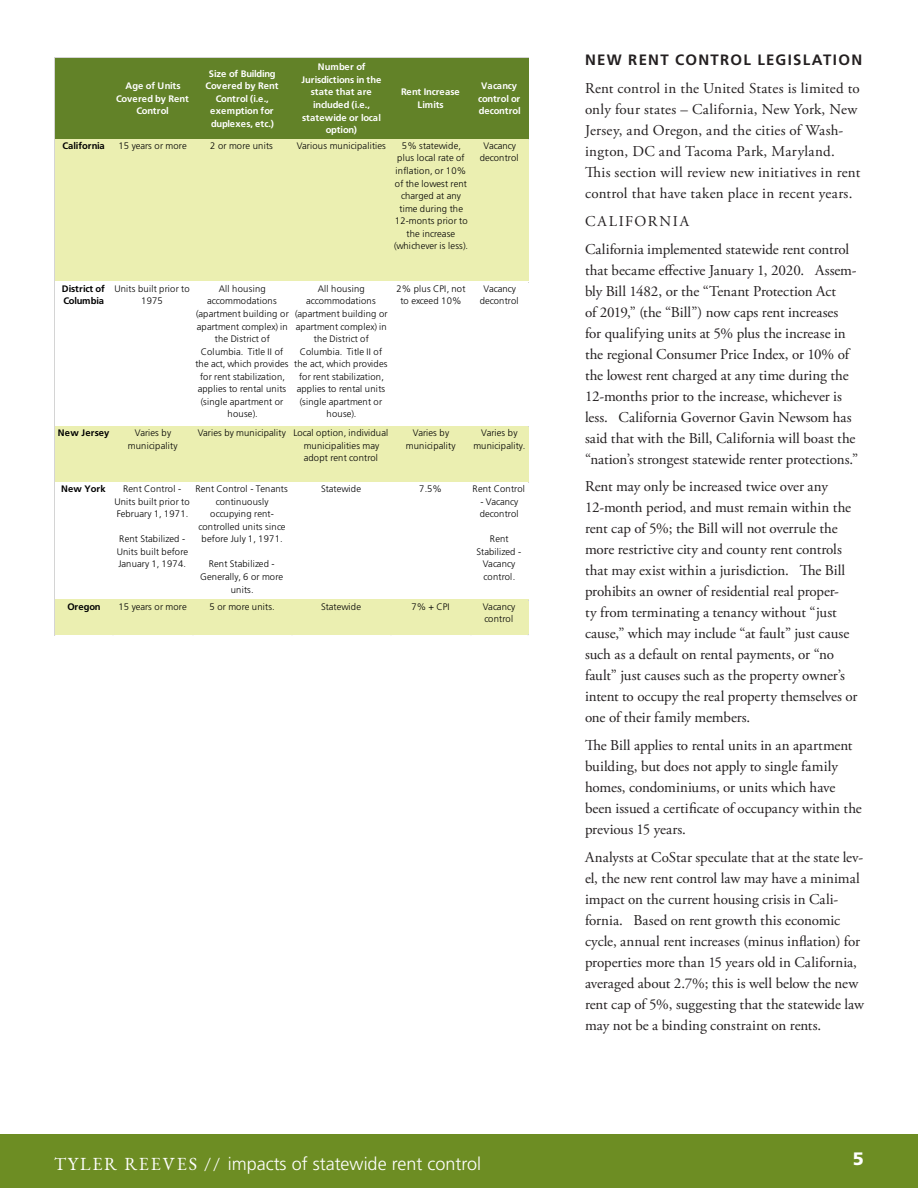
<style>
.page{position:relative;width:918px;height:1188px;background:#fff}
.page>*{position:absolute;margin:0;border:0;box-sizing:border-box;transform-origin:0 0}
.t1{font:300 18px "Frutiger LT Std";color:#fff}
.t2{font:900 18px "Frutiger LT Std";color:#fff}
.body{font:15px/21px "Adobe Garamond Pro";color:#231f20}
.headers{font:700 15px "Frutiger LT Std";letter-spacing:.085em;color:#231f20}
.subheader_in_artice{font:15px "Adobe Garamond Pro";letter-spacing:.11em;color:#231f20}
.t3{font:300 9.45px/12.6px "Frutiger LT Std";letter-spacing:.025em;color:#000;text-align:center}
.t4{font:700 9.45px/12.6px "Frutiger LT Std";letter-spacing:-.025em;color:#fff;text-align:center}
.t5{font:300 9.45px/12.6px "Frutiger LT Std";color:#000;text-align:center}
.t6{font:700 9.45px/12.6px "Frutiger LT Std";letter-spacing:-.025em;color:#000}
.t7{font:700 9.45px "Frutiger LT Std";letter-spacing:.025em;color:#000}
.s1{font-family:"EB Garamond";font-weight:400}
</style>
<div class="page">
<div style="left:0;top:1134px;width:918px;height:54px;background:#6d8d23"></div>
<hr style="left:54px;top:57px;width:474px;height:1px;background:#d4d4d4">
<hr style="left:54px;top:57px;width:1px;height:578px;background:#d4d4d4">
<div style="left:55px;top:58px;width:473px;height:81px;background:#628228"></div>
<div style="left:55px;top:139px;width:473px;height:143px;background:#ebefb1"></div>
<div style="left:55px;top:426px;width:473px;height:57px;background:#ebefb1"></div>
<div style="left:55px;top:482px;width:473px;height:118px;background:#fff"></div>
<div style="left:55px;top:600px;width:473px;height:35px;background:#ebefb1"></div>
<p class="t4" style="left:116px;top:80px;width:74px">Age of Units<br>Covered by Rent<br>Control</p>
<p class="t4" style="left:206px;top:67px;width:74px">Size of Building<br>Covered by Rent<br>Control (i.e., exemption for duplexes, etc.)</p>
<p class="t4" style="left:301px;top:61px;width:81px">Number of<br>Jurisdictions in the state that are included (i.e., statewide or local option)</p>
<p class="t4" style="left:401px;top:86px;width:60px">Rent Increase<br>Limits</p>
<p class="t4" style="left:478px;top:80px;width:44px">Vacancy control or decontrol</p>
<p class="t6" style="left:63px;top:139px;width:44px">California</p>
<p class="t5" style="left:118px;top:139px;width:70px">15 years or more</p>
<p class="t3" style="left:210px;top:139px;width:64px">2 or more units</p>
<p class="t3" style="left:297px;top:139px;width:91px">Various municipalities</p>
<p class="t3" style="left:394px;top:139px;width:76px">5% statewide, plus local rate of inflation, or 10% of the lowest rent charged at any time during the<br>12-monts prior to the increase (whichever is less).</p>
<p class="t5" style="left:480px;top:139px;width:40px">Vacancy decontrol</p>
<p class="t6" style="left:62px;top:282px;width:44px">District of<br>Columbia</p>
<p class="t3" style="left:114px;top:282px;width:77px">Units built prior to<br>1975</p>
<p class="t3" style="left:195px;top:282px;width:95px">All housing accommodations (apartment building or apartment complex) in the District of<br>Columbia. Title II of the act, which provides for rent stabilization, applies to rental units (single apartment or house).</p>
<p class="t3" style="left:294px;top:282px;width:95px">All housing accommodations (apartment building or apartment complex) in the District of<br>Columbia. Title II of the act, which provides for rent stabilization, applies to rental units (single apartment or house).</p>
<p class="t5" style="left:396px;top:282px;width:71px">2% plus CPI, not to exceed 10%</p>
<p class="t5" style="left:480px;top:282px;width:40px">Vacancy decontrol</p>
<p class="t7" style="left:58px;top:428px;width:53px">New Jersey</p>
<p class="t3" style="left:128px;top:427px;width:51px">Varies by municipality</p>
<p class="t3" style="left:304px;top:427px;width:86px;text-align:left;text-indent:-106px">Varies by municipality Local option, individual municipalities may adopt rent control</p>
<p class="t3" style="left:406px;top:427px;width:51px">Varies by municipality</p>
<p class="t3" style="left:473px;top:427px;width:54px">Varies by municipality.</p>
<p class="t6" style="left:61px;top:483px;width:46px">New York</p>
<p class="t3" style="left:114px;top:483px;width:77px">Rent Control -<br>Units built prior to<br>February 1, 1971.</p>
<p class="t3" style="left:117px;top:533px;width:73px;text-align:left">Rent Stabilized -<br>Units built before<br>January 1, 1974.</p>
<p class="t5" style="left:321px;top:483px;width:42px">Statewide</p>
<p class="t3" style="left:419px;top:483px;width:24px">7.5%</p>
<p class="t3" style="left:473px;top:483px;width:54px">Rent Control</p>
<p class="t5" style="left:480px;top:495px;width:40px;text-align:left">- Vacancy decontrol</p>
<p class="t5" style="left:477px;top:533px;width:46px">Rent<br>Stabilized -<br>Vacancy control.</p>
<p class="t3" style="left:195px;top:483px;width:94px">Rent Control - Tenants continuously occupying rent&shy;controlled units since before July 1, 1971.</p>
<p class="t3" style="left:200px;top:558px;width:85px">Rent Stabilized -<br>Generally, 6 or more units.</p>
<p class="t6" style="left:67px;top:600px;width:35px">Oregon</p>
<p class="t5" style="left:118px;top:600px;width:70px">15 years or more</p>
<p class="t3" style="left:210px;top:600px;width:67px">5 or more units.</p>
<p class="t5" style="left:321px;top:600px;width:42px">Statewide</p>
<p class="t3" style="left:411px;top:600px;width:40px">7% + CPI</p>
<p class="t5" style="left:483px;top:600px;width:34px;text-align:left">Vacancy control</p>
<p class="headers" style="left:585px;top:51px;width:279px">NEW RENT CONTROL LEGISLATION</p>
<p class="body" style="left:585px;top:78px;width:277px">Rent control in the United States is limited to only four states – California, New York, New Jersey, and Oregon, and the cities of Wash&shy;ington, DC and Tacoma Park, Maryland.<br>This section will review new initiatives in rent control that have taken place in recent years.</p>
<p class="subheader_in_artice" style="left:585px;top:212px;width:106px">CALIFORNIA</p>
<p class="body" style="left:585px;top:239px;width:275px">California implemented statewide rent control that became effective January 1, 2020. Assem&shy;bly Bill 1482, or the “Tenant Protection Act<br>of 2019,” (the “Bill”) now caps rent increases for qualifying units at 5% plus the increase in the regional Consumer Price Index, or 10% of the lowest rent charged at any time during the 12-months prior to the increase, whichever is less. California Governor Gavin Newsom has said that with the Bill, California will boast the “nation’s strongest statewide renter protections.”</p>
<p class="body" style="left:585px;top:477px;width:274px">Rent may only be increased twice over any 12-month period, and must remain within the rent cap of 5%; the Bill will not overrule the more restrictive city and county rent controls that may exist within a jurisdiction. The Bill prohibits an owner of residential real proper-<br>ty from terminating a tenancy without “just cause,” which may include “at fault” just cause such as a default on rental payments, or “no fault” just causes such as the property owner’s intent to occupy the real property themselves or one of their family members.</p>
<p class="body" style="left:585px;top:735px;width:278px">The Bill applies to rental units in an apartment building, but does not apply to single family homes, condominiums, or units which have been issued a certificate of occupancy within the previous 15 years.</p>
<p class="body" style="left:585px;top:847px;width:281px">Analysts at CoStar speculate that at the state lev&shy;el, the new rent control law may have a minimal impact on the current housing crisis in Cali&shy;fornia. Based on rent growth this economic cycle, annual rent increases (minus inflation) for properties more than 15 years old in California, averaged about 2.7%; this is well below the new rent cap of 5%, suggesting that the statewide law may not be a binding constraint on rents.</p>
<p class="t1" style="left:54px;top:1154px;width:429px"><span class="s1">TYLER REEVES //</span> impacts of statewide rent control</p>
<p class="t2" style="left:853px;top:1148px;width:13px">5</p>
</div>
